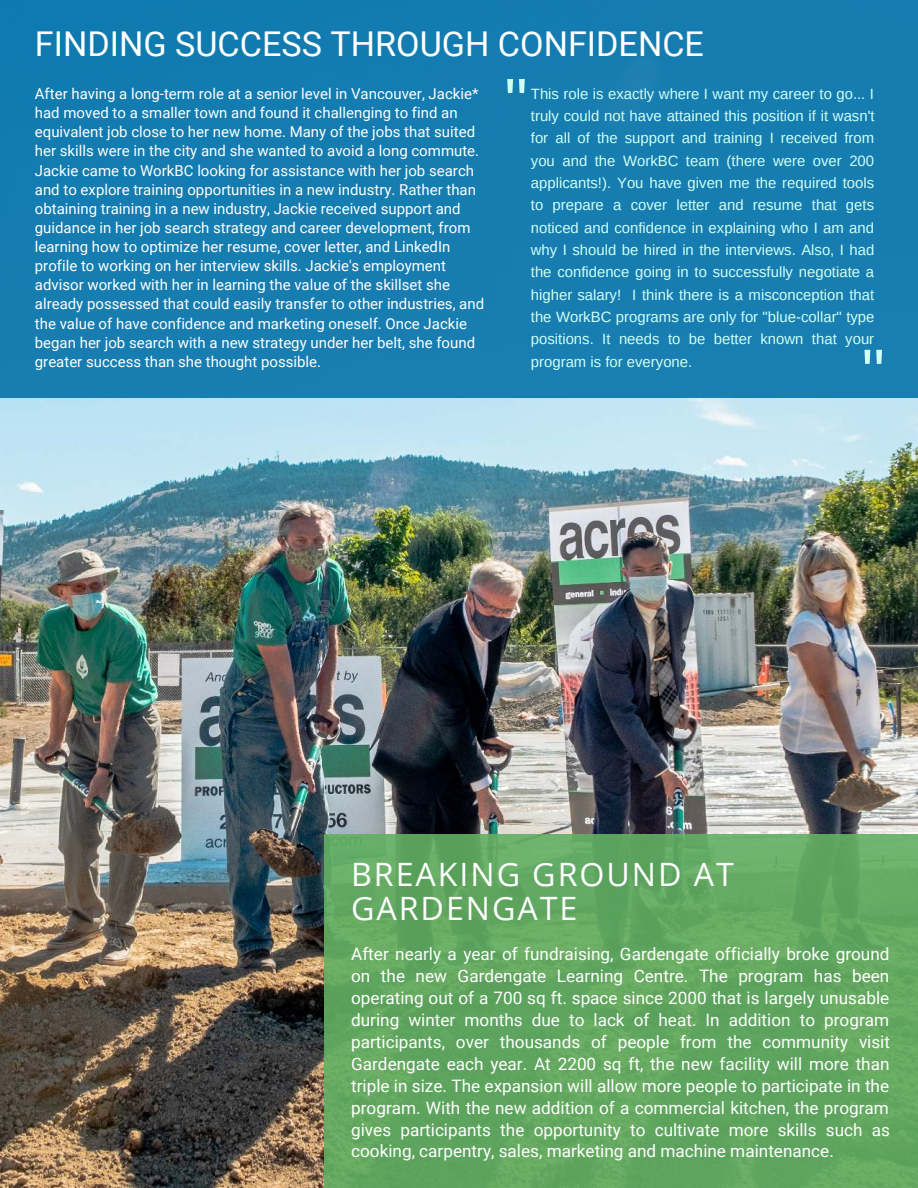
<style>
.page{position:relative;width:918px;height:1188px;background:#fff}
.page>*{position:absolute;margin:0;border:0;box-sizing:border-box;transform-origin:0 0}
.t1{font:65.1px "Arimo";color:#d0fff5}
.t2{font:34.2px "Roboto";color:#fff}
.t3{font:32.25px/33.9px "Open Sans";letter-spacing:.06em;color:#fff}
.t4{font:17.1px/21.9px "Roboto";color:#fff;text-align:justify}
.t5{font:15px/19.2px "Roboto";color:#fff}
.t6{font:14.85px/22.4px "Arimo";color:#d0fff5;text-align:justify}
</style>
<div class="page">
<img style="left:0;top:397px;width:918px;height:791px">
<div style="left:324px;top:834px;width:594px;height:354px;background:linear-gradient(to right,#61a760,#63a861)"></div>
<div style="left:0;top:0;width:918px;height:397px;background:#167db0"></div>
<h2 class="t2" style="left:35px;top:20px;width:671px">FINDING SUCCESS THROUGH CONFIDENCE</h2>
<p class="t6" style="left:531px;top:82px;width:345px">This role is exactly where I want my career to go... I truly could not have attained this position if it wasn't for all of the support and training I received from you and the WorkBC team (there were over 200 applicants!). You have given me the required tools to prepare a cover letter and resume that gets noticed and confidence in explaining who I am and why I should be hired in the interviews. Also, I had the confidence going in to successfully negotiate a higher salary! I think there is a misconception that the WorkBC programs are only for "blue-collar" type positions. It needs to be better known that your program is for everyone.</p>
<h1 class="t1" style="left:504px;top:60px;width:25px">"</h1>
<p class="t5" style="left:35px;top:84px;width:451px">After having a long-term role at a senior level in Vancouver, Jackie* had moved to a smaller town and found it challenging to find an equivalent job close to her new home. Many of the jobs that suited her skills were in the city and she wanted to avoid a long commute.<br>Jackie came to WorkBC looking for assistance with her job search and to explore training opportunities in a new industry. Rather than obtaining training in a new industry, Jackie received support and guidance in her job search strategy and career development, from learning how to optimize her resume, cover letter, and LinkedIn profile to working on her interview skills. Jackie's employment advisor worked with her in learning the value of the skillset she already possessed that could easily transfer to other industries, and the value of have confidence and marketing oneself. Once Jackie began her job search with a new strategy under her belt, she found greater success than she thought possible.</p>
<h1 class="t1" style="left:862px;top:331px;width:25px">"</h1>
<h3 class="t3" style="left:351px;top:857px;width:384px">BREAKING GROUND AT<br>GARDENGATE</h3>
<p class="t4" style="left:351px;top:943px;width:540px">After nearly a year of fundraising, Gardengate officially broke ground on the new Gardengate Learning Centre. The program has been operating out of a 700 sq ft. space since 2000 that is largely unusable during winter months due to lack of heat. In addition to program participants, over thousands of people from the community visit Gardengate each year. At 2200 sq ft, the new facility will more than triple in size. The expansion will allow more people to participate in the program. With the new addition of a commercial kitchen, the program gives participants the opportunity to cultivate more skills such as cooking, carpentry, sales, marketing and machine maintenance.</p>
</div>
